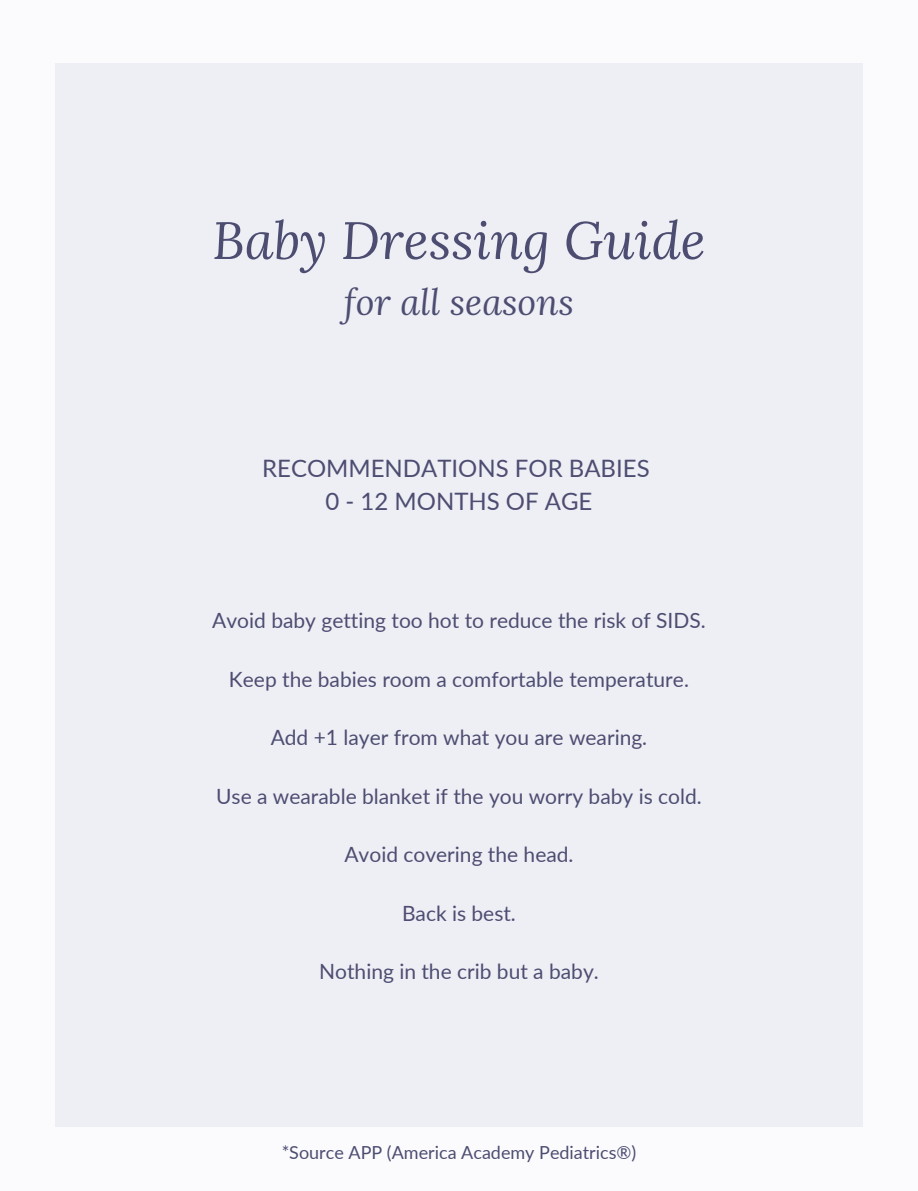
<style>
.page{position:relative;width:918px;height:1191px;background:#fff}
.page>*{position:absolute;margin:0;border:0;box-sizing:border-box;transform-origin:0 0}
.t1{font:italic 52.5px "Lora";color:#4d4d72}
.t2{font:italic 36px "Lora";color:#4d4d72}
.t3{font:24px "Lato";color:#4d4d72}
.t4{font:21px "Lato";color:#4d4d72}
.t5{font:18px "Lato";color:#4d4d72}
</style>
<div class="page">
<div style="left:0;top:0;width:918px;height:1190px;background:#fbfbfd"></div>
<div style="left:56px;top:64px;width:807px;height:1062px;background:#eeeef5"></div>
<p class="t1" style="left:212px;top:205px;width:495px">Baby Dressing Guide</p>
<p class="t2" style="left:344px;top:278px;width:231px">for all seasons</p>
<p class="t3" style="left:262px;top:453px;width:389px">RECOMMENDATIONS FOR BABIES</p>
<p class="t3" style="left:326px;top:486px;width:268px">0 - 12 MONTHS OF AGE</p>
<p class="t4" style="left:212px;top:607px;width:495px">Avoid baby getting too hot to reduce the risk of SIDS.</p>
<p class="t4" style="left:229px;top:665px;width:461px">Keep the babies room a comfortable temperature.</p>
<p class="t4" style="left:271px;top:724px;width:378px">Add +1 layer from what you are wearing.</p>
<p class="t4" style="left:216px;top:782px;width:487px">Use a wearable blanket if the you worry baby is cold.</p>
<p class="t4" style="left:344px;top:841px;width:231px">Avoid covering the head.</p>
<p class="t4" style="left:402px;top:899px;width:115px">Back is best.</p>
<p class="t4" style="left:319px;top:958px;width:281px">Nothing in the crib but a baby.</p>
<p class="t5" style="left:282px;top:1141px;width:356px">*Source APP (America Academy Pediatrics®)</p>
</div>
